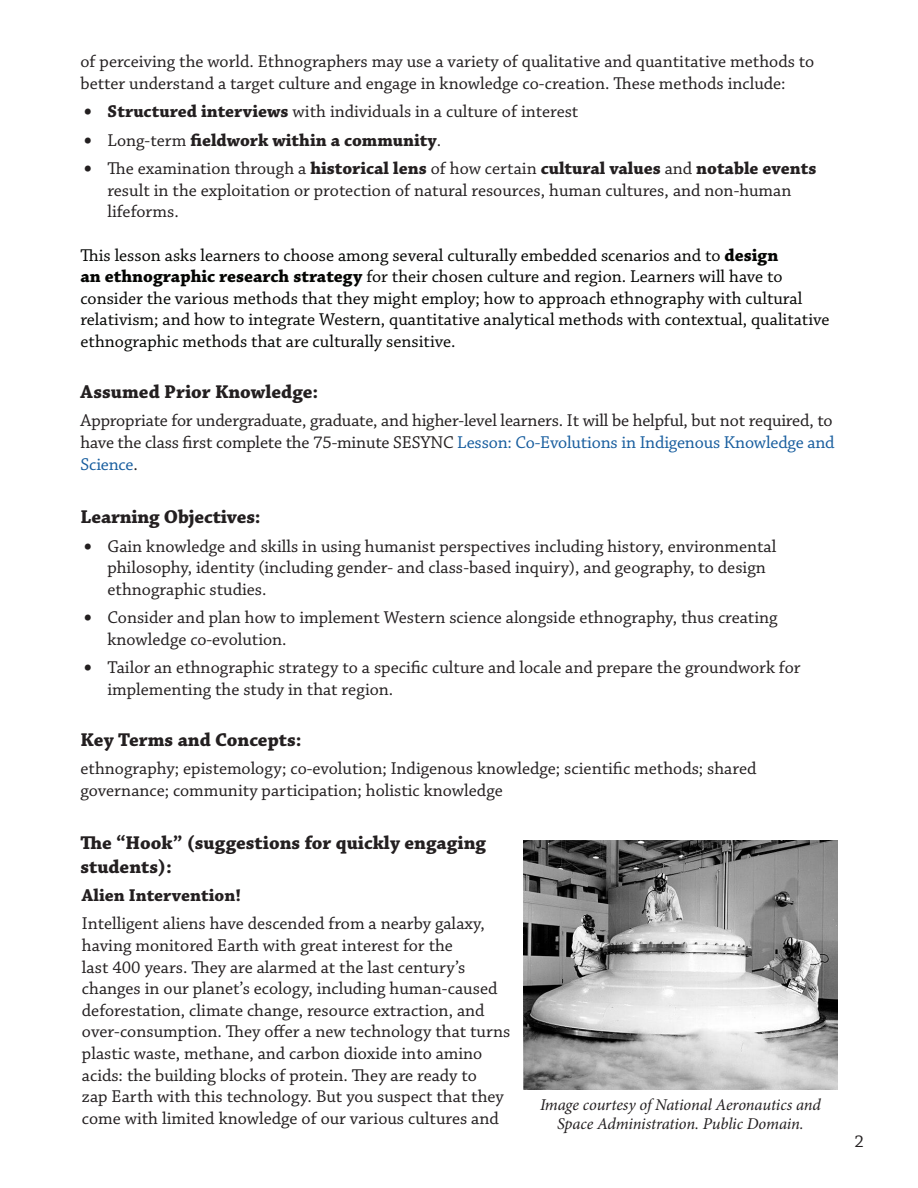
<style>
.page{position:relative;width:918px;height:1188px;background:#fff}
.page>*{position:absolute;margin:0;border:0;box-sizing:border-box;transform-origin:0 0}
.t1{font:700 19.5px/23.4px "Chaparral Pro";color:#231f20}
.t2{font:18px/21.6px "Chaparral Pro";color:#231f20}
.t3{font:18px/21.6px "Chaparral Pro";color:#040503}
.t4{font:700 18px "Chaparral Pro";color:#231f20}
.t5{font:italic 16.5px/19.8px "Minion Pro";letter-spacing:-.01em;color:#231f20;text-align:center}
.s1{font-weight:700;font-size:21px}
.s2{font-weight:700}
.s3{font-size:21px}
.s4{font-weight:400}
.s5{color:#175d9e}
</style>
<div class="page">
<img style="left:524px;top:841px;width:313px;height:248px">
<p class="t2" style="left:80px;top:52px;width:735px">of perceiving the world. Ethnographers may use a variety of qualitative and quantitative methods to better understand a target culture and engage in knowledge co-creation. These methods include:</p>
<p class="t2" style="left:83px;top:101px;width:496px"><span class="s1">•</span> <span class="s2">Structured interviews</span> with individuals in a culture of interest</p>
<p class="t4" style="left:83px;top:129px;width:359px"><span class="s3">•</span> <span class="s4">Long-term</span> fieldwork within a community<span class="s4">.</span></p>
<p class="t2" style="left:107px;top:158px;width:711px;text-indent:-24px"><span class="s1">•</span> The examination through a <span class="s2">historical lens</span> of how certain <span class="s2">cultural values</span> and <span class="s2">notable events </span>result in the exploitation or protection of natural resources, human cultures, and non-human lifeforms.</p>
<p class="t3" style="left:80px;top:245px;width:751px">This lesson asks learners to choose among several culturally embedded scenarios and to <span class="s2">design<br>an ethnographic research strategy</span> for their chosen culture and region. Learners will have to consider the various methods that they might employ; how to approach ethnography with cultural relativism; and how to integrate Western, quantitative analytical methods with contextual, qualitative ethnographic methods that are culturally sensitive.</p>
<p class="t1" style="left:80px;top:381px;width:239px">Assumed Prior Knowledge:</p>
<p class="t2" style="left:80px;top:411px;width:756px;text-align:justify">Appropriate for undergraduate, graduate, and higher-level learners. It will be helpful, but not required, to have the class first complete the 75-minute SESYNC <span class="s5">Lesson: Co-Evolutions in Indigenous Knowledge and Science</span>.</p>
<p class="t1" style="left:80px;top:506px;width:182px">Learning Objectives:</p>
<p class="t2" style="left:107px;top:536px;width:670px;text-indent:-24px"><span class="s1">•</span> Gain knowledge and skills in using humanist perspectives including history, environmental philosophy, identity (including gender- and class-based inquiry), and geography, to design ethnographic studies.</p>
<p class="t2" style="left:107px;top:607px;width:672px;text-indent:-24px"><span class="s1">•</span> Consider and plan how to implement Western science alongside ethnography, thus creating knowledge co-evolution.</p>
<p class="t2" style="left:107px;top:657px;width:695px;text-indent:-24px"><span class="s1">•</span> Tailor an ethnographic strategy to a specific culture and locale and prepare the groundwork for implementing the study in that region.</p>
<p class="t1" style="left:80px;top:728px;width:223px">Key Terms and Concepts:</p>
<p class="t2" style="left:80px;top:758px;width:678px">ethnography; epistemology; co-evolution; Indigenous knowledge; scientific methods; shared governance; community participation; holistic knowledge</p>
<p class="t1" style="left:80px;top:832px;width:407px">The “Hook” (suggestions for quickly engaging students):</p>
<p class="t4" style="left:82px;top:885px;width:161px">Alien Intervention!</p>
<p class="t2" style="left:82px;top:914px;width:430px">Intelligent aliens have descended from a nearby galaxy, having monitored Earth with great interest for the<br>last 400 years. They are alarmed at the last century’s changes in our planet’s ecology, including human-caused deforestation, climate change, resource extraction, and over-consumption. They offer a new technology that turns plastic waste, methane, and carbon dioxide into amino acids: the building blocks of protein. They are ready to<br>zap Earth with this technology. But you suspect that they come with limited knowledge of our various cultures and</p>
<p class="t5" style="left:540px;top:1094px;width:282px">Image courtesy of National Aeronautics and<br>Space Administration. Public Domain.</p>
<p class="t2" style="left:855px;top:1132px;width:11px">2</p>
</div>
